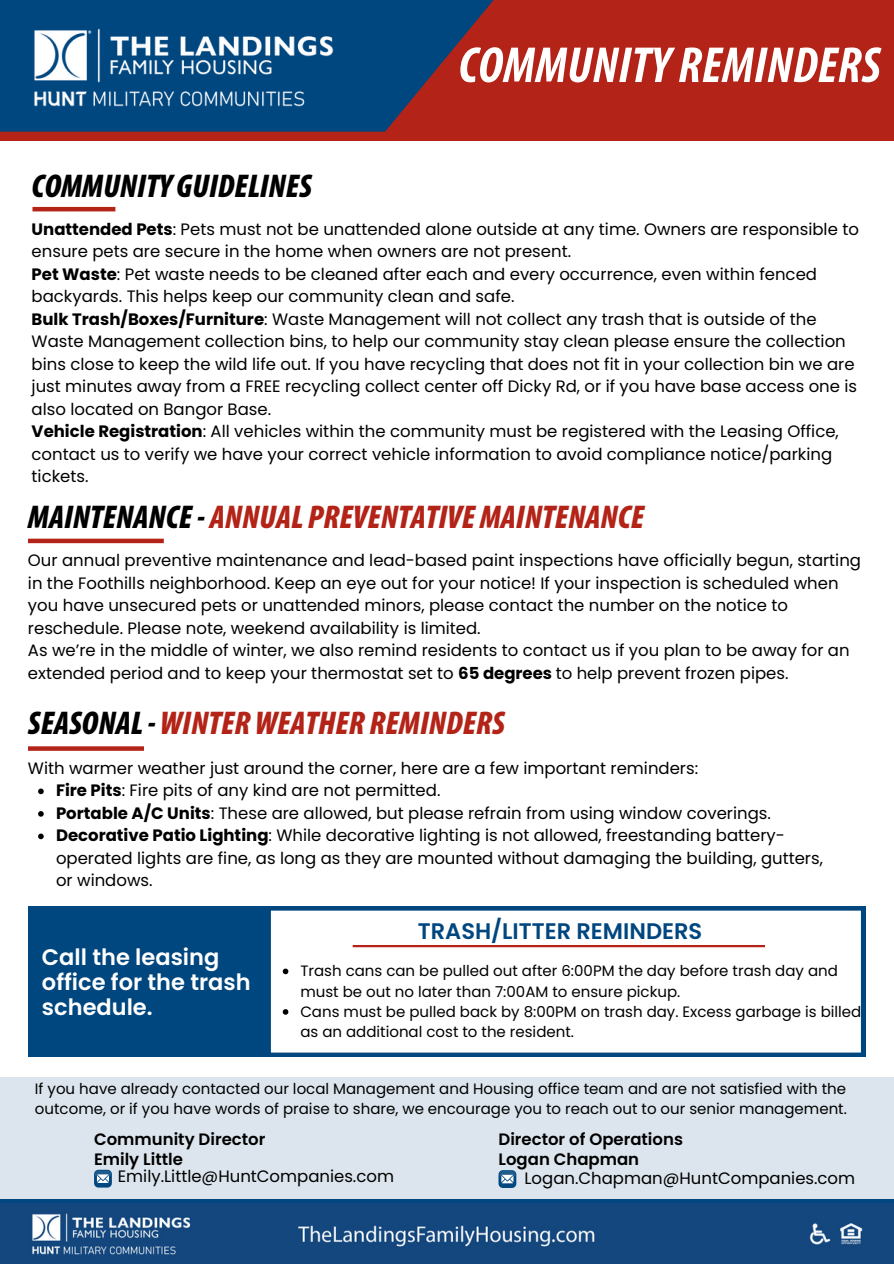
<style>
.page{position:relative;width:894px;height:1264px;background:#fff}
.page>*{position:absolute;margin:0;border:0;box-sizing:border-box;transform-origin:0 0}
.t1{font:italic 700 condensed 51px "Myriad Pro";letter-spacing:.005em;color:#fff}
.t2{font:italic 900 condensed 33px "Myriad Pro";color:#b32317}
.t3{font:italic 900 condensed 33px "Myriad Pro";color:#000}
.t4{font:600 22.5px/24.8px "Poppins";color:#fff}
.t5{font:600 22.5px "Poppins";color:#00467f}
.t6{font:16.5px/22.5px "Poppins";color:#000}
.t7{font:600 16.5px/19.2px "Poppins";color:#000}
.t8{font:15px/20.2px "Poppins";color:#000}
.s1{font-weight:700}
.s2{color:#000}
</style>
<div class="page">
<div style="left:0;top:1198px;width:893px;height:65px;background:#00467f"></div>
<div style="left:0;top:1076px;width:893px;height:123px;background:#dce5ed"></div>
<div style="left:0;top:0;width:893px;height:141px;background:#b32317"></div>
<svg style="left:0;top:0;width:494px;height:132px;fill:#00467f"></svg>
<svg style="left:498px;top:1170px;width:18px;height:17px"></svg>
<svg style="left:94px;top:1169px;width:18px;height:18px"></svg>
<svg style="left:28px;top:746px;width:116px;height:4px"></svg>
<div style="left:28px;top:538px;width:136px;height:5px;background:#b32317"></div>
<div style="left:28px;top:906px;width:238px;height:151px;background:#00467f"></div>
<svg style="left:266px;top:906px;width:599px;height:150px"></svg>
<hr style="left:352px;top:945px;width:412px;height:2px;background:#b32317">
<img style="left:3px;top:0;width:361px;height:132px">
<img style="left:0;top:1203px;width:893px;height:60px">
<svg style="left:283px;top:968px;width:5px;height:6px"></svg>
<svg style="left:283px;top:1009px;width:5px;height:5px"></svg>
<svg style="left:38px;top:788px;width:6px;height:6px"></svg>
<svg style="left:38px;top:811px;width:6px;height:5px"></svg>
<svg style="left:38px;top:833px;width:6px;height:6px"></svg>
<hr style="left:32px;top:207px;width:83px;height:4px;background:#b32317">
<p class="t1" style="left:458px;top:44px;width:423px">COMMUNITY REMINDERS</p>
<p class="t3" style="left:32px;top:172px;width:282px">COMMUNITY GUIDELINES</p>
<h4 class="t6" style="left:32px;top:217px;width:828px"><span class="s1">Unattended Pets</span>: Pets must not be unattended alone outside at any time. Owners are responsible to ensure pets are secure in the home when owners are not present.</h4>
<h3 class="t6" style="left:32px;top:262px;width:786px"><span class="s1">Pet Waste</span>: Pet waste needs to be cleaned after each and every occurrence, even within fenced backyards. This helps keep our community clean and safe.</h3>
<p class="t6" style="left:32px;top:307px;width:826px"><span class="s1">Bulk Trash/Boxes/Furniture</span>: Waste Management will not collect any trash that is outside of the Waste Management collection bins, to help our community stay clean please ensure the collection bins close to keep the wild life out. If you have recycling that does not fit in your collection bin we are just minutes away from a FREE recycling collect center off Dicky Rd, or if you have base access one is also located on Bangor Base.</p>
<p class="t6" style="left:32px;top:420px;width:808px"><span class="s1">Vehicle Registration</span>: All vehicles within the community must be registered with the Leasing Office, contact us to verify we have your correct vehicle information to avoid compliance notice/parking tickets.</p>
<p class="t2" style="left:28px;top:503px;width:617px"><span class="s2">MAINTENANCE -</span> ANNUAL PREVENTATIVEMAINTENANCE</p>
<p class="t6" style="left:28px;top:549px;width:834px">Our annual preventive maintenance and lead-based paint inspections have officially begun, starting in the Foothills neighborhood. Keep an eye out for your notice! If your inspection is scheduled when you have unsecured pets or unattended minors, please contact the number on the notice to reschedule. Please note, weekend availability is limited.</p>
<p class="t6" style="left:28px;top:639px;width:823px">As we’re in the middle of winter, we also remind residents to contact us if you plan to be away for an extended period and to keep your thermostat set to <span class="s1">65 degrees</span> to help prevent frozen pipes.</p>
<p class="t2" style="left:28px;top:709px;width:478px"><span class="s2">SEASONAL-</span>WINTERWEATHER REMINDERS</p>
<p class="t6" style="left:28px;top:757px;width:671px">With warmer weather just around the corner, here are a few important reminders:</p>
<h2 class="t6" style="left:56px;top:779px;width:386px"><span class="s1">Fire Pits</span>: Fire pits of any kind are not permitted.</h2>
<p class="t6" style="left:56px;top:802px;width:716px"><span class="s1">Portable A/C Units</span>: These are allowed, but please refrain from using window coverings.</p>
<p class="t6" style="left:56px;top:824px;width:768px"><span class="s1">Decorative Patio Lighting</span>: While decorative lighting is not allowed, freestanding battery&shy;operated lights are fine, as long as they are mounted without damaging the building, gutters, or windows.</p>
<h2 class="t4" style="left:42px;top:944px;width:210px">Call the leasing office for the trash schedule.</h2>
<p class="t5" style="left:417px;top:915px;width:286px">TRASH/LITTER REMINDERS</p>
<p class="t8" style="left:300px;top:961px;width:539px">Trash cans can be pulled out after 6:00PM the day before trash day and must be out no later than 7:00AM to ensure pickup.</p>
<p class="t8" style="left:300px;top:1001px;width:562px">Cans must be pulled back by 8:00PM on trash day. Excess garbage is billed as an additional cost to the resident.</p>
<p class="t8" style="left:35px;top:1078px;width:813px">If you have already contacted our local Management and Housing office team and are not satisfied with the outcome, or if you have words of praise to share, we encourage you to reach out to our senior management.</p>
<h1 class="t7" style="left:94px;top:1129px;width:173px">Community Director<br>Emily Little</h1>
<h2 class="t7" style="left:498px;top:1129px;width:186px">Director of Operations<br>Logan Chapman</h2>
<p class="t6" style="left:118px;top:1165px;width:277px">Emily.Little@HuntCompanies.com</p>
<p class="t6" style="left:524px;top:1167px;width:332px">Logan.Chapman@HuntCompanies.com</p>
</div>
